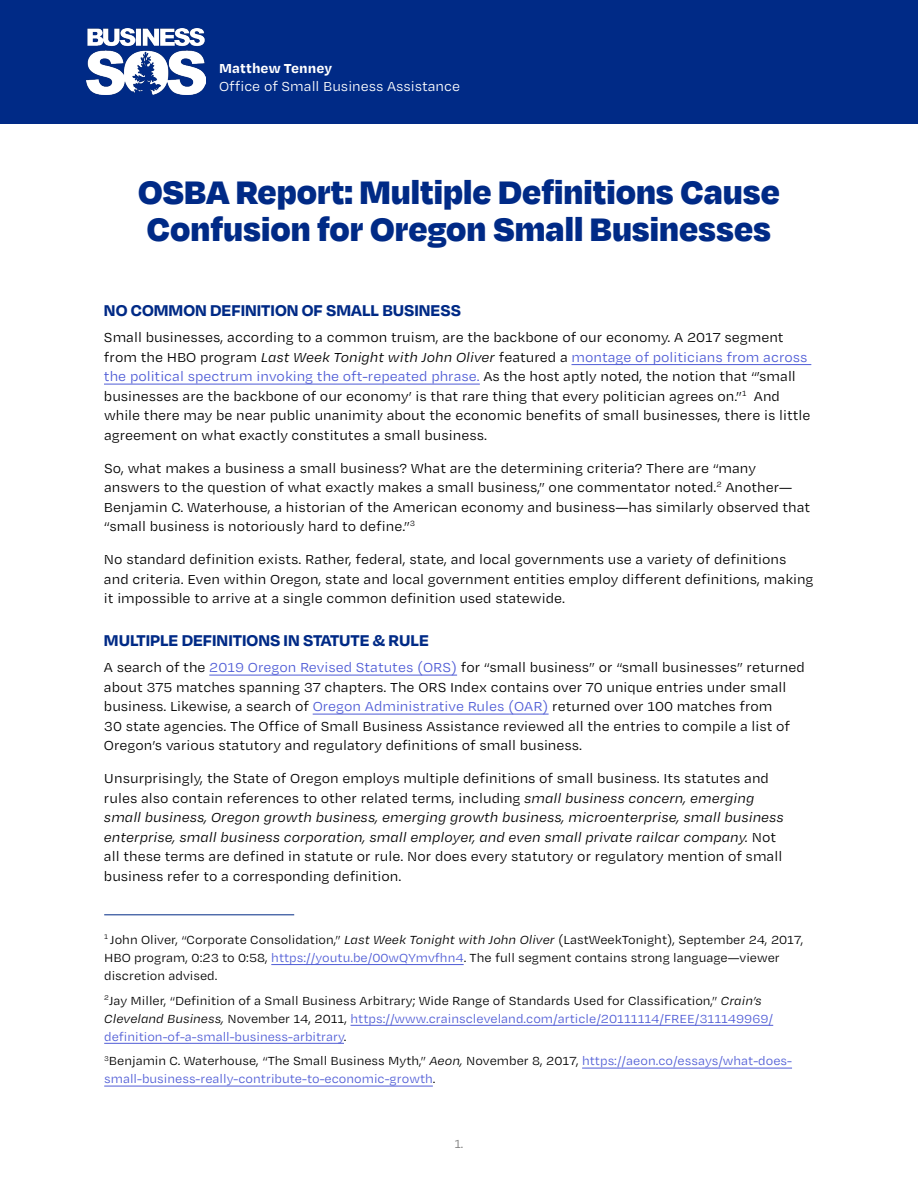
<style>
.page{position:relative;width:918px;height:1188px;background:#fff}
.page>*{position:absolute;margin:0;border:0;box-sizing:border-box;transform-origin:0 0}
.t1{font:900 37.5px/37.5px "Degular";color:#002a86}
.t2{font:700 18px "Degular";color:#002a86}
.t3{font:15px/19.5px "Degular Text";color:#000}
.t4{font:15px "Degular Text";color:#fff}
.t5{font:700 15px "Degular Text";color:#fff}
.t6{font:13.5px/18px "Degular Text";color:#000}
.t7{font:13.5px/18px "Degular Text";color:#4f5cd6}
.t8{font:13.5px "Degular";color:#808080}
.s1{font-style:italic}
.s2{color:#4f5cd6}
.s3{color:#000}
.s4{font-style:italic;color:#000}
</style>
<div class="page">
<div style="left:0;top:0;width:918px;height:123px;background:#002a86"></div>
<hr style="left:571px;top:364px;width:240px;height:1px;background:#4f5cd6">
<hr style="left:104px;top:384px;width:376px;height:1px;background:#4f5cd6">
<hr style="left:209px;top:675px;width:248px;height:1px;background:#4f5cd6">
<hr style="left:313px;top:714px;width:236px;height:1px;background:#4f5cd6">
<hr style="left:271px;top:964px;width:193px;height:1px;background:#4f5cd6">
<hr style="left:351px;top:1025px;width:422px;height:1px;background:#4f5cd6">
<hr style="left:104px;top:1043px;width:240px;height:1px;background:#4f5cd6">
<hr style="left:582px;top:1068px;width:210px;height:1px;background:#4f5cd6">
<hr style="left:104px;top:1086px;width:329px;height:1px;background:#4f5cd6">
<hr style="left:104px;top:914px;width:190px;height:1px;background:#002a86">
<img style="left:86px;top:28px;width:120px;height:67px">
<p class="t5" style="left:219px;top:58px;width:115px">Matthew Tenney</p>
<p class="t4" style="left:219px;top:77px;width:243px">Office of Small Business Assistance</p>
<h1 class="t1" style="left:138px;top:171px;width:644px">OSBA Report: Multiple Definitions Cause<br>Confusion for Oregon Small Businesses</h1>
<p class="t2" style="left:104px;top:299px;width:359px">NO COMMON DEFINITION OF SMALL BUSINESS</p>
<p class="t3" style="left:104px;top:327px;width:708px">Small businesses, according to a common truism, are the backbone of our economy. A 2017 segment from the HBO program <span class="s1">Last Week Tonight with John Oliver</span> featured a <span class="s2">montage of politicians from across the political spectrum invoking the oft-repeated phrase.</span> As the host aptly noted, the notion that “’small businesses are the backbone of our economy’ is that rare thing that every politician agrees on.”<sup>1</sup> And while there may be near public unanimity about the economic benefits of small businesses, there is little agreement on what exactly constitutes a small business.</p>
<p class="t3" style="left:104px;top:457px;width:708px">So, what makes a business a small business? What are the determining criteria? There are “many answers to the question of what exactly makes a small business,” one commentator noted.<sup>2</sup> Another— Benjamin C. Waterhouse, a historian of the American economy and business—has similarly observed that “small business is notoriously hard to define.”<sup>3</sup></p>
<p class="t3" style="left:104px;top:549px;width:711px">No standard definition exists. Rather, federal, state, and local governments use a variety of definitions and criteria. Even within Oregon, state and local government entities employ different definitions, making it impossible to arrive at a single common definition used statewide.</p>
<p class="t2" style="left:104px;top:629px;width:326px">MULTIPLE DEFINITIONS IN STATUTE &amp; RULE</p>
<p class="t3" style="left:104px;top:657px;width:702px">A search of the <span class="s2">2019 Oregon Revised Statutes (ORS)</span> for “small business” or “small businesses” returned about 375 matches spanning 37 chapters. The ORS Index contains over 70 unique entries under small business. Likewise, a search of <span class="s2">Oregon Administrative Rules (OAR)</span> returned over 100 matches from<br>30 state agencies. The Office of Small Business Assistance reviewed all the entries to compile a list of Oregon’s various statutory and regulatory definitions of small business.</p>
<p class="t3" style="left:104px;top:768px;width:681px">Unsurprisingly, the State of Oregon employs multiple definitions of small business. Its statutes and rules also contain references to other related terms, including <span class="s1">small business concern, emerging small business, Oregon growth business, emerging growth business, microenterprise, small business enterprise, small business corporation, small employer, and even small private railcar company.</span> Not all these terms are defined in statute or rule. Nor does every statutory or regulatory mention of small business refer to a corresponding definition.</p>
<p class="t6" style="left:104px;top:930px;width:701px"><sup>1</sup> John Oliver, “Corporate Consolidation,” <span class="s1">Last Week Tonight with John Oliver</span> (LastWeekTonight), September 24, 2017,<br>HBO program, 0:23 to 0:58, <span class="s2">https://youtu.be/00wQYmvfhn4</span>. The full segment contains strong language—viewer discretion advised.</p>
<p class="t6" style="left:104px;top:991px;width:671px"><sup>2</sup>Jay Miller, “Definition of a Small Business Arbitrary; Wide Range of Standards Used for Classification,” <span class="s1">Crain’s<br>Cleveland Business,</span> November 14, 2011, <span class="s2">https://www.crainscleveland.com/article/20111114/FREE/311149969/ definition-of-a-small-business-arbitrary</span>.</p>
<p class="t7" style="left:104px;top:1052px;width:689px"><sup>3</sup><span class="s3">Benjamin C. Waterhouse, “The Small Business Myth,”</span> <span class="s4">Aeon,</span> <span class="s3">November 8, 2017,</span> https://aeon.co/essays/what-does&shy;small-business-really-contribute-to-economic-growth<span class="s3">.</span></p>
<p class="t8" style="left:455px;top:1135px;width:10px">1.</p>
</div>
